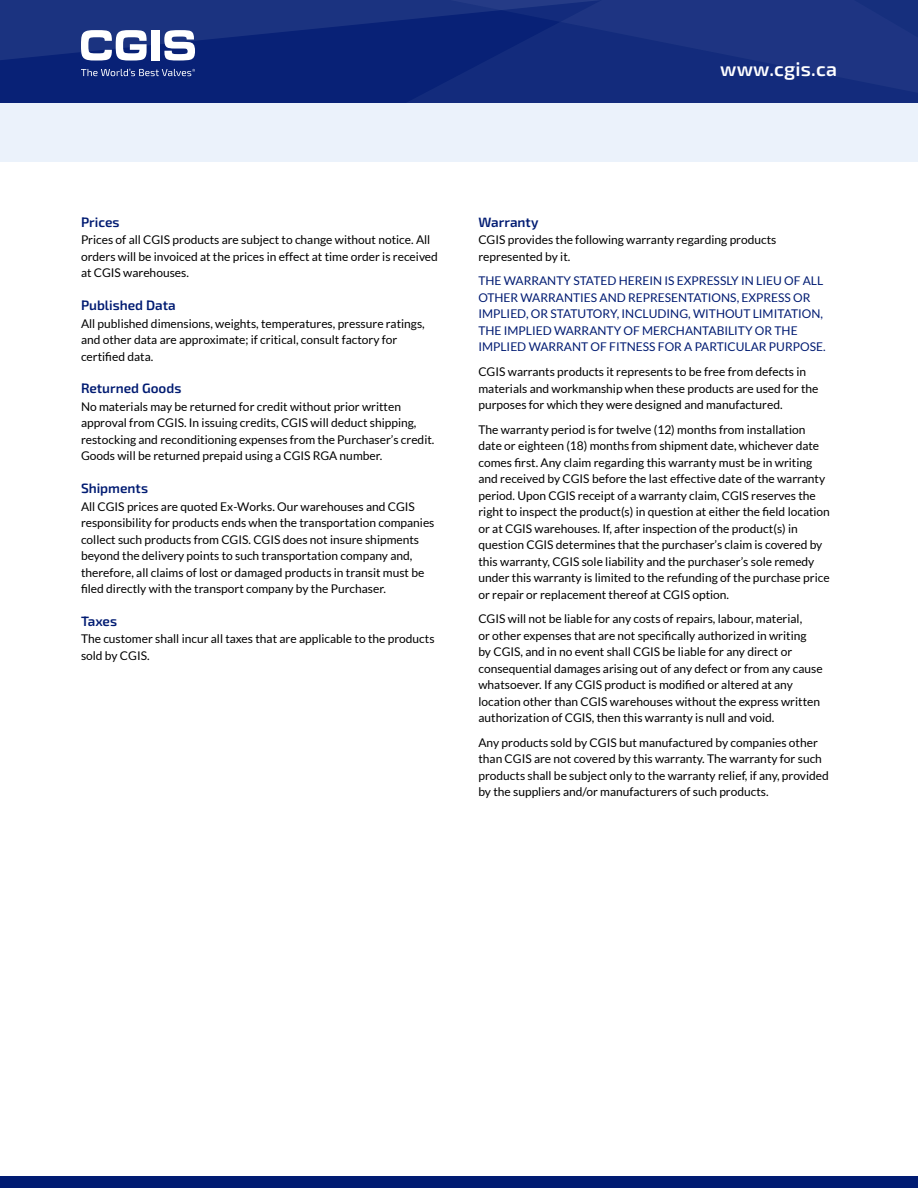
<style>
.page{position:relative;width:918px;height:1188px;background:#fff}
.page>*{position:absolute;margin:0;border:0;box-sizing:border-box;transform-origin:0 0}
.t1{font:600 19.5px "Exo 2";letter-spacing:.01em;color:#fff}
.t2{font:600 13.5px "Exo 2";color:#001b72}
.t3{font:12px/16.5px "Lato";color:#000}
.t4{font:12px/16.5px "Lato";color:#001b72}
</style>
<div class="page">
<div style="left:0;top:1176px;width:918px;height:12px;background:#001b72"></div>
<div style="left:0;top:49px;width:918px;height:113px;background:#ebf2fb"></div>
<svg style="left:0;top:0;width:918px;height:103px;background:#132b7c"></svg>
<svg style="left:81px;top:69px;width:114px;height:7px"></svg>
<svg style="left:81px;top:30px;width:66px;height:31px"></svg>
<div style="left:151px;top:30px;width:9px;height:30px;background:#fff"></div>
<svg style="left:164px;top:30px;width:31px;height:31px"></svg>
<h1 class="t1" style="left:720px;top:56px;width:118px">www.cgis.ca</h1>
<p class="t2" style="left:81px;top:213px;width:40px">Prices</p>
<p class="t3" style="left:81px;top:232px;width:358px">Prices of all CGIS products are subject to change without notice. All orders will be invoiced at the prices in effect at time order is received at CGIS warehouses.</p>
<p class="t2" style="left:81px;top:296px;width:96px">Published Data</p>
<p class="t3" style="left:81px;top:315px;width:345px">All published dimensions, weights, temperatures, pressure ratings, and other data are approximate; if critical, consult factory for certified data.</p>
<p class="t2" style="left:81px;top:379px;width:102px">Returned Goods</p>
<p class="t3" style="left:81px;top:398px;width:355px">No materials may be returned for credit without prior written approval from CGIS. In issuing credits, CGIS will deduct shipping, restocking and reconditioning expenses from the Purchaser’s credit.<br>Goods will be returned prepaid using a CGIS RGA number.</p>
<p class="t2" style="left:81px;top:479px;width:69px">Shipments</p>
<p class="t3" style="left:81px;top:498px;width:355px">All CGIS prices are quoted Ex-Works. Our warehouses and CGIS responsibility for products ends when the transportation companies collect such products from CGIS. CGIS does not insure shipments beyond the delivery points to such transportation company and, therefore, all claims of lost or damaged products in transit must be filed directly with the transport company by the Purchaser.</p>
<p class="t2" style="left:81px;top:612px;width:38px">Taxes</p>
<p class="t3" style="left:81px;top:631px;width:355px">The customer shall incur all taxes that are applicable to the products sold by CGIS.</p>
<p class="t2" style="left:478px;top:213px;width:61px">Warranty</p>
<p class="t3" style="left:478px;top:232px;width:300px">CGIS provides the following warranty regarding products represented by it.</p>
<p class="t4" style="left:478px;top:273px;width:349px">THE WARRANTY STATED HEREIN IS EXPRESSLY IN LIEU OF ALL OTHER WARRANTIES AND REPRESENTATIONS, EXPRESS OR IMPLIED, OR STATUTORY, INCLUDING, WITHOUT LIMITATION, THE IMPLIED WARRANTY OF MERCHANTABILITY OR THE IMPLIED WARRANT OF FITNESS FOR A PARTICULAR PURPOSE.</p>
<p class="t3" style="left:478px;top:363px;width:342px">CGIS warrants products it represents to be free from defects in materials and workmanship when these products are used for the purposes for which they were designed and manufactured.</p>
<p class="t3" style="left:478px;top:421px;width:353px">The warranty period is for twelve (12) months from installation date or eighteen (18) months from shipment date, whichever date comes first. Any claim regarding this warranty must be in writing and received by CGIS before the last effective date of the warranty period. Upon CGIS receipt of a warranty claim, CGIS reserves the right to inspect the product(s) in question at either the field location or at CGIS warehouses. If, after inspection of the product(s) in question CGIS determines that the purchaser’s claim is covered by this warranty, CGIS sole liability and the purchaser’s sole remedy under this warranty is limited to the refunding of the purchase price or repair or replacement thereof at CGIS option.</p>
<p class="t3" style="left:478px;top:611px;width:346px">CGIS will not be liable for any costs of repairs, labour, material,<br>or other expenses that are not specifically authorized in writing<br>by CGIS, and in no event shall CGIS be liable for any direct or consequential damages arising out of any defect or from any cause whatsoever. If any CGIS product is modified or altered at any location other than CGIS warehouses without the express written authorization of CGIS, then this warranty is null and void.</p>
<p class="t3" style="left:478px;top:734px;width:352px">Any products sold by CGIS but manufactured by companies other than CGIS are not covered by this warranty. The warranty for such products shall be subject only to the warranty relief, if any, provided by the suppliers and/or manufacturers of such products.</p>
</div>
